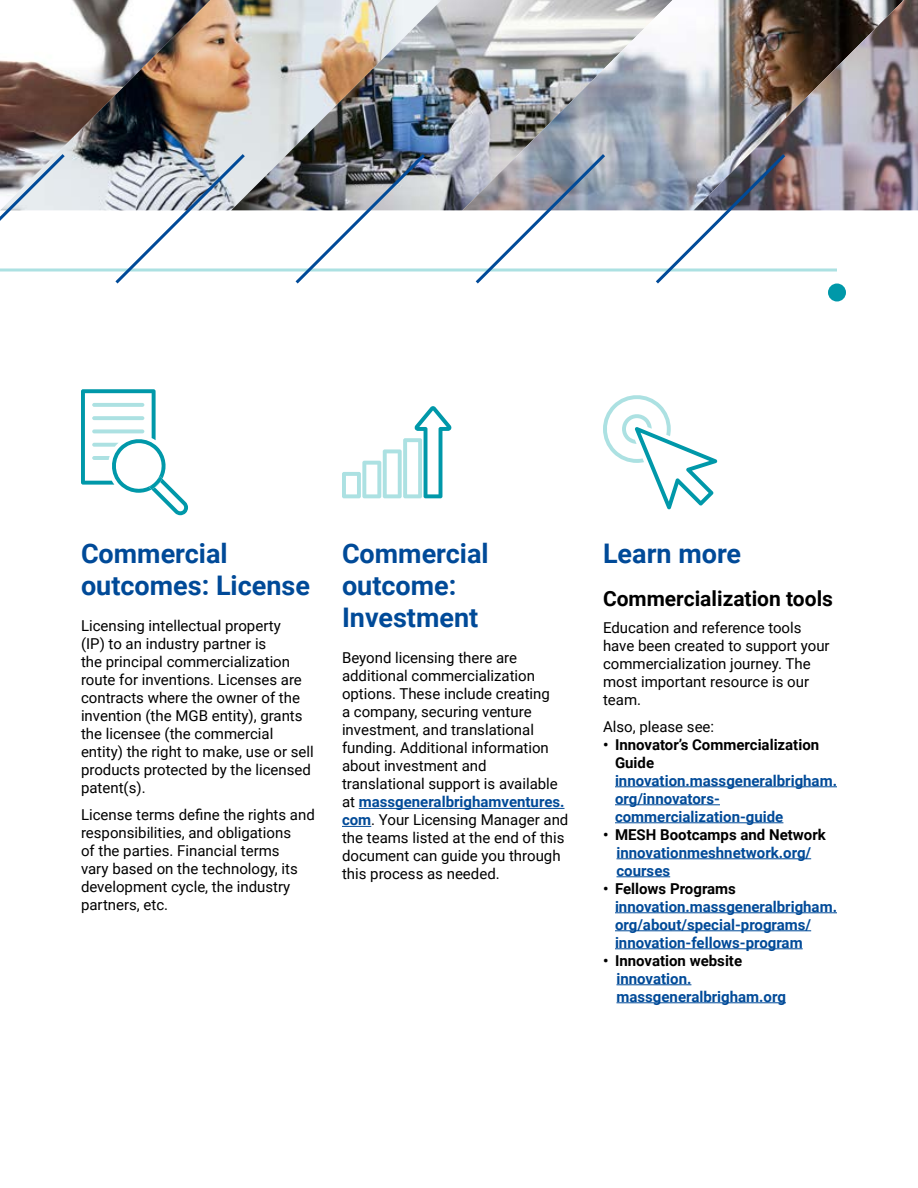
<style>
.page{position:relative;width:918px;height:1188px;background:#fff}
.page>*{position:absolute;margin:0;border:0;box-sizing:border-box;transform-origin:0 0}
.t1{font:700 27px/32.4px "Roboto";color:#004a98}
.t2{font:700 21px "Roboto";color:#000}
.t3{font:15px/18px "Roboto";color:#000}
.t4{font:700 15px/18px "Roboto";color:#004a98}
.t5{font:700 15px/18px "Roboto";color:#000}
.s1{font-weight:700;color:#004a98}
</style>
<div class="page">
<svg style="left:68px;top:268px;width:769px;height:4px"></svg>
<svg style="left:81px;top:389px;width:107px;height:126px"></svg>
<hr style="left:359px;top:808px;width:206px;height:1px;background:#004a98">
<svg style="left:342px;top:826px;width:29px;height:1px"></svg>
<svg style="left:342px;top:406px;width:109px;height:92px"></svg>
<hr style="left:615px;top:786px;width:222px;height:1px;background:#004a98">
<hr style="left:615px;top:804px;width:105px;height:1px;background:#004a98">
<hr style="left:615px;top:822px;width:168px;height:1px;background:#004a98">
<hr style="left:616px;top:858px;width:195px;height:1px;background:#004a98">
<hr style="left:616px;top:876px;width:54px;height:1px;background:#004a98">
<hr style="left:615px;top:912px;width:222px;height:1px;background:#004a98">
<hr style="left:615px;top:930px;width:196px;height:1px;background:#004a98">
<hr style="left:615px;top:948px;width:188px;height:1px;background:#004a98">
<hr style="left:616px;top:984px;width:75px;height:1px;background:#004a98">
<hr style="left:616px;top:1002px;width:170px;height:1px;background:#004a98">
<svg style="left:603px;top:395px;width:114px;height:114px"></svg>
<img style="left:0;top:0;width:231px;height:210px">
<img style="left:231px;top:0;width:231px;height:210px">
<img style="left:462px;top:0;width:231px;height:210px">
<img style="left:693px;top:0;width:225px;height:210px">
<svg style="left:653px;top:151px;width:135px;height:133px"></svg>
<svg style="left:0;top:151px;width:68px;height:121px"></svg>
<svg style="left:112px;top:151px;width:136px;height:133px"></svg>
<svg style="left:292px;top:151px;width:136px;height:133px"></svg>
<svg style="left:473px;top:151px;width:135px;height:133px"></svg>
<div style="left:828px;top:284px;width:18px;height:18px;background:#0098a9;border-radius:50%"></div>
<h1 class="t1" style="left:81px;top:536px;width:231px">Commercial outcomes: License</h1>
<p class="t3" style="left:81px;top:616px;width:234px">Licensing intellectual property<br>(IP) to an industry partner is<br>the principal commercialization route for inventions. Licenses are contracts where the owner of the invention (the MGB entity), grants the licensee (the commercial entity) the right to make, use or sell products protected by the licensed patent(s).</p>
<p class="t3" style="left:81px;top:805px;width:235px">License terms define the rights and responsibilities, and obligations<br>of the parties. Financial terms<br>vary based on the technology, its development cycle, the industry partners, etc.</p>
<h1 class="t1" style="left:342px;top:536px;width:148px">Commercial outcome:<br>Investment</h1>
<p class="t3" style="left:342px;top:648px;width:228px">Beyond licensing there are additional commercialization options. These include creating<br>a company, securing venture investment, and translational funding. Additional information about investment and translational support is available at <span class="s1">massgeneralbrighamventures. com</span>. Your Licensing Manager and the teams listed at the end of this document can guide you through this process as needed.</p>
<h1 class="t1" style="left:603px;top:536px;width:140px">Learn more</h1>
<h2 class="t2" style="left:603px;top:584px;width:232px">Commercialization tools</h2>
<p class="t3" style="left:603px;top:618px;width:228px">Education and reference tools have been created to support your commercialization journey. The most important resource is our team.</p>
<p class="t3" style="left:603px;top:717px;width:113px">Also, please see:</p>
<p class="t5" style="left:615px;top:735px;width:206px;text-indent:-12px">• Innovator’s Commercialization<br>Guide</p>
<p class="t4" style="left:615px;top:771px;width:224px">innovation.massgeneralbrigham. org/innovators&shy;commercialization-guide</p>
<p class="t5" style="left:603px;top:825px;width:224px">• MESH Bootcamps and Network</p>
<p class="t4" style="left:616px;top:843px;width:196px">innovationmeshnetwork.org/ courses</p>
<p class="t5" style="left:603px;top:879px;width:134px">• Fellows Programs</p>
<p class="t4" style="left:615px;top:897px;width:224px">innovation.massgeneralbrigham. org/about/special-programs/ innovation-fellows-program</p>
<p class="t5" style="left:603px;top:951px;width:141px">• Innovation website</p>
<p class="t4" style="left:616px;top:969px;width:171px">innovation. massgeneralbrigham.org</p>
</div>
